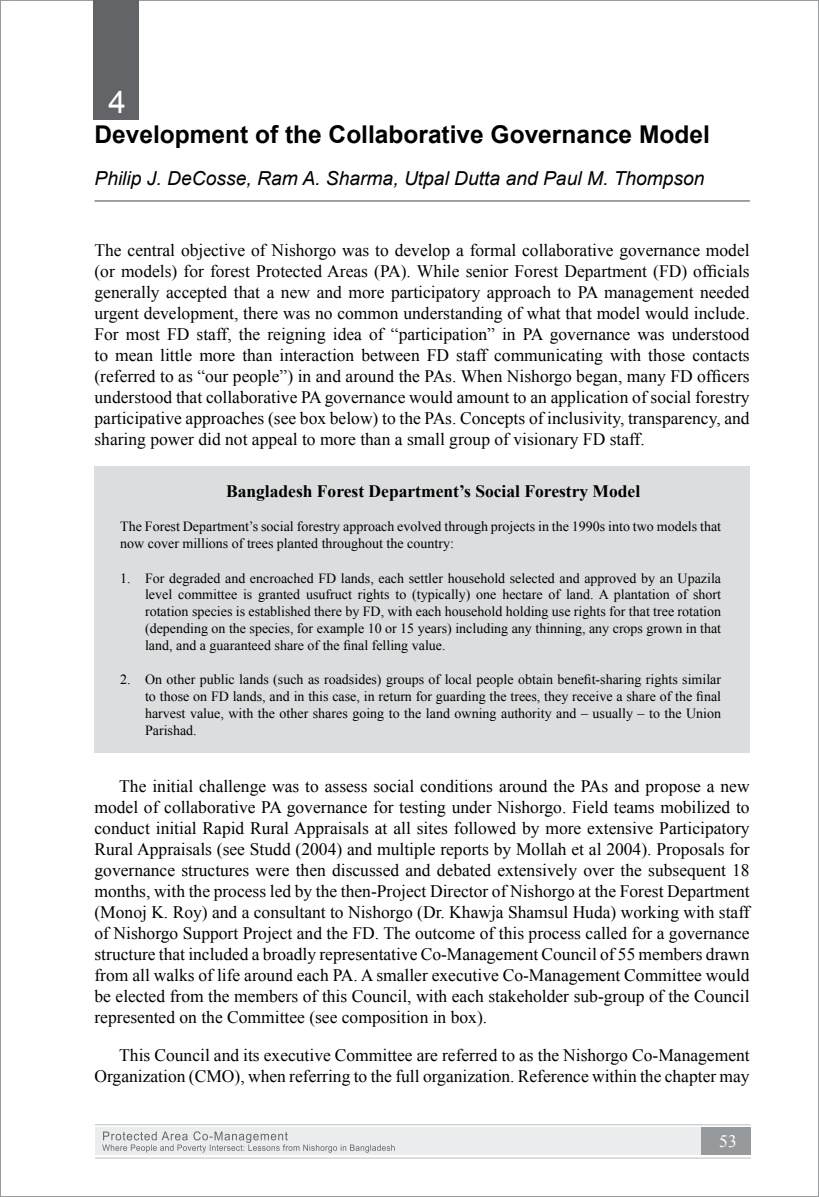
<style>
.page{position:relative;width:819px;height:1197px;background:#fff}
.page>*{position:absolute;margin:0;border:0;box-sizing:border-box;transform-origin:0 0}
.t1{font:31.5px "Arial";color:#fff}
.t2{font:700 24.5px "Arial";color:#000}
.t3{font:italic 19.25px "Arial";color:#000}
.t4{font:17.5px/21px "Times New Roman";color:#000;text-align:justify}
.t5{font:700 17.5px "Times New Roman";color:#000}
.t6{font:17.5px "Times New Roman";color:#fff}
.t7{font:14px/16.8px "Times New Roman";color:#000;text-align:justify}
</style>
<div class="page">
<div style="left:95px;top:1128px;width:656px;height:27px;background:#ebeced"></div>
<div style="left:702px;top:1128px;width:49px;height:27px;background:#979a9c"></div>
<svg style="left:102px;top:1131px;width:293px;height:22px"></svg>
<hr style="left:95px;top:1158px;width:656px;height:1px;background:#bcbdc0">
<hr style="left:95px;top:1124px;width:656px;height:1px;background:#bcbdc0">
<hr style="left:94px;top:200px;width:656px;height:2px;background:#939598">
<div style="left:94px;top:466px;width:656px;height:287px;background:#dcddde"></div>
<div style="left:94px;top:0;width:45px;height:120px;background:#636467"></div>
<h1 class="t1" style="left:108px;top:81px;width:19px">4</h1>
<h2 class="t2" style="left:94px;top:119px;width:617px">Development of the Collaborative Governance Model</h2>
<p class="t3" style="left:94px;top:166px;width:612px">Philip J. DeCosse, Ram A. Sharma, Utpal Dutta and Paul M. Thompson</p>
<p class="t4" style="left:94px;top:240px;width:657px">The central objective of Nishorgo was to develop a formal collaborative governance model (or models) for forest Protected Areas (PA). While senior Forest Department (FD) officials generally accepted that a new and more participatory approach to PA management needed urgent development, there was no common understanding of what that model would include.<br>For most FD staff, the reigning idea of “participation” in PA governance was understood to mean little more than interaction between FD staff communicating with those contacts (referred to as “our people”) in and around the PAs. When Nishorgo began, many FD officers understood that collaborative PA governance would amount to an application of social forestry participative approaches (see box below) to the PAs. Concepts of inclusivity, transparency, and sharing power did not appeal to more than a small group of visionary FD staff.</p>
<p class="t5" style="left:226px;top:479px;width:416px">Bangladesh Forest Department’s Social Forestry Model</p>
<p class="t7" style="left:120px;top:518px;width:602px">The Forest Department’s social forestry approach evolved through projects in the 1990s into two models that now cover millions of trees planted throughout the country:</p>
<p class="t7" style="left:145px;top:569px;width:578px;text-indent:-25px">1. For degraded and encroached FD lands, each settler household selected and approved by an Upazila level committee is granted usufruct rights to (typically) one hectare of land. A plantation of short rotation species is established there by FD, with each household holding use rights for that tree rotation (depending on the species, for example 10 or 15 years) including any thinning, any crops grown in that land, and a guaranteed share of the final felling value.</p>
<p class="t7" style="left:145px;top:671px;width:578px;text-indent:-25px">2. On other public lands (such as roadsides) groups of local people obtain benefit-sharing rights similar to those on FD lands, and in this case, in return for guarding the trees, they receive a share of the final harvest value, with the other shares going to the land owning authority and – usually – to the Union Parishad.</p>
<p class="t4" style="left:95px;top:775px;width:657px;text-indent:25px">The initial challenge was to assess social conditions around the PAs and propose a new model of collaborative PA governance for testing under Nishorgo. Field teams mobilized to conduct initial Rapid Rural Appraisals at all sites followed by more extensive Participatory Rural Appraisals (see Studd (2004) and multiple reports by Mollah et al 2004). Proposals for governance structures were then discussed and debated extensively over the subsequent 18 months, with the process led by the then-Project Director of Nishorgo at the Forest Department (Monoj K. Roy) and a consultant to Nishorgo (Dr. Khawja Shamsul Huda) working with staff of Nishorgo Support Project and the FD. The outcome of this process called for a governance structure that included a broadly representative Co-Management Council of 55 members drawn from all walks of life around each PA. A smaller executive Co-Management Committee would be elected from the members of this Council, with each stakeholder sub-group of the Council represented on the Committee (see composition in box).</p>
<p class="t4" style="left:95px;top:1045px;width:657px;text-align:right">This Council and its executive Committee are referred to as the Nishorgo Co-Management<br>Organization (CMO), when referring to the full organization. Reference within the chapter may</p>
<p class="t6" style="left:719px;top:1129px;width:19px">53</p>
</div>
